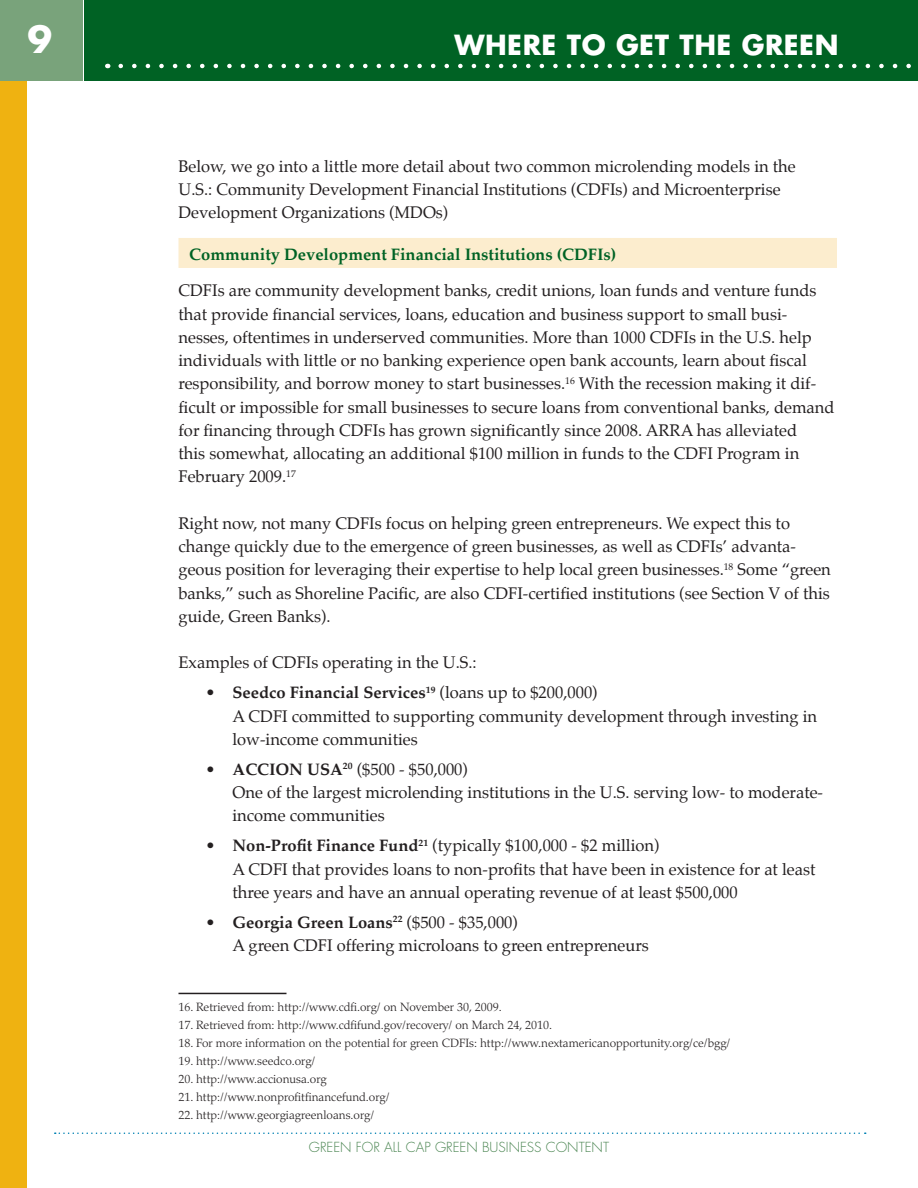
<style>
.page{position:relative;width:918px;height:1188px;background:#fff}
.page>*{position:absolute;margin:0;border:0;box-sizing:border-box;transform-origin:0 0}
.t1{font:700 36px "Futura";color:#fff}
.t2{font:700 27px "Futura";letter-spacing:.02em;color:#fff}
.body_text{font:16.5px/23.2px "Palatino";color:#231f20}
.bullet_indent{font:16.5px/23.2px "Palatino";color:#231f20}
.bold_rule{font:700 16.5px "Palatino";color:#006224}
.t3{font:300 13.5px "Futura";color:#4a8551}
.footnote{font:300 12px "Palatino";color:#231f20}
.s1{font-weight:700}
</style>
<div class="page">
<div style="left:0;top:46px;width:27px;height:1142px;background:#efb211"></div>
<div style="left:82px;top:0;width:836px;height:80px;background:#006224"></div>
<svg style="left:121px;top:64px;width:790px;height:4px"></svg>
<svg style="left:55px;top:1132px;width:811px;height:2px"></svg>
<hr style="left:81px;top:0;width:3px;height:86px;background:#fff">
<div style="left:0;top:0;width:82px;height:80px;background:#79a37b"></div>
<div style="left:178px;top:238px;width:659px;height:30px;background:#fcedce"></div>
<hr style="left:178px;top:993px;width:108px;height:1px;background:#231f20">
<h1 class="t1" style="left:27px;top:14px;width:26px">9</h1>
<h2 class="t2" style="left:454px;top:26px;width:386px">WHERE TO GET THE GREEN</h2>
<p class="body_text" style="left:178px;top:156px;width:619px">Below, we go into a little more detail about two common microlending models in the<br>U.S.: Community Development Financial Institutions (CDFIs) and Microenterprise<br>Development Organizations (MDOs)</p>
<p class="bold_rule" style="left:189px;top:244px;width:429px">Community Development Financial Institutions (CDFIs)</p>
<p class="body_text" style="left:178px;top:280px;width:658px">CDFIs are community development banks, credit unions, loan funds and venture funds that provide financial services, loans, education and business support to small busi&shy;nesses, oftentimes in underserved communities. More than 1000 CDFIs in the U.S. help individuals with little or no banking experience open bank accounts, learn about fiscal responsibility, and borrow money to start businesses. <sup>16</sup> With the recession making it dif&shy;ficult or impossible for small businesses to secure loans from conventional banks, demand for financing through CDFIs has grown significantly since 2008. ARRA has alleviated<br>this somewhat, allocating an additional $100 million in funds to the CDFI Program in February 2009. <sup>17</sup></p>
<p class="body_text" style="left:178px;top:513px;width:654px">Right now, not many CDFIs focus on helping green entrepreneurs. We expect this to change quickly due to the emergence of green businesses, as well as CDFIs’ advanta&shy;geous position for leveraging their expertise to help local green businesses.<sup>18</sup> Some “green banks,” such as Shoreline Pacific, are also CDFI-certified institutions (see Section V of this guide, Green Banks).</p>
<p class="body_text" style="left:178px;top:652px;width:300px">Examples of CDFIs operating in the U.S.:</p>
<p class="bullet_indent" style="left:232px;top:682px;width:586px;text-indent:-27px">• <span class="s1">Seedco Financial Services</span><sup>19</sup> (loans up to $200,000)<br>A CDFI committed to supporting community development through investing in low-income communities</p>
<p class="bullet_indent" style="left:232px;top:759px;width:592px;text-indent:-27px">• <span class="s1">ACCION USA</span><sup>20</sup> ($500 - $50,000)<br>One of the largest microlending institutions in the U.S. serving low- to moderate&shy;income communities</p>
<p class="bullet_indent" style="left:232px;top:835px;width:584px;text-indent:-27px">• <span class="s1">Non-Profit Finance Fund</span><sup>21</sup> (typically $100,000 - $2 million)<br>A CDFI that provides loans to non-profits that have been in existence for at least three years and have an annual operating revenue of at least $500,000</p>
<p class="bullet_indent" style="left:232px;top:912px;width:418px;text-indent:-27px">• <span class="s1">Georgia Green Loans</span><sup>22</sup> ($500 - $35,000)<br>A green CDFI offering microloans to green entrepreneurs</p>
<p class="footnote" style="left:178px;top:1000px;width:325px">16. Retrieved from: http://www.cdfi.org/ on November 30, 2009.</p>
<p class="footnote" style="left:178px;top:1018px;width:375px">17. Retrieved from: http://www.cdfifund.gov/recovery/ on March 24, 2010.</p>
<p class="footnote" style="left:178px;top:1036px;width:553px">18. For more information on the potential for green CDFIs: http://www.nextamericanopportunity.org/ce/bgg/</p>
<p class="footnote" style="left:178px;top:1054px;width:138px">19. http://www.seedco.org/</p>
<p class="footnote" style="left:178px;top:1072px;width:150px">20. http://www.accionusa.org</p>
<p class="footnote" style="left:178px;top:1090px;width:212px">21. http://www.nonprofitfinancefund.org/</p>
<p class="footnote" style="left:178px;top:1108px;width:197px">22. http://www.georgiagreenloans.org/</p>
<p class="t3" style="left:309px;top:1138px;width:302px">GREEN FOR ALL CAP GREEN BUSINESS CONTENT</p>
</div>
